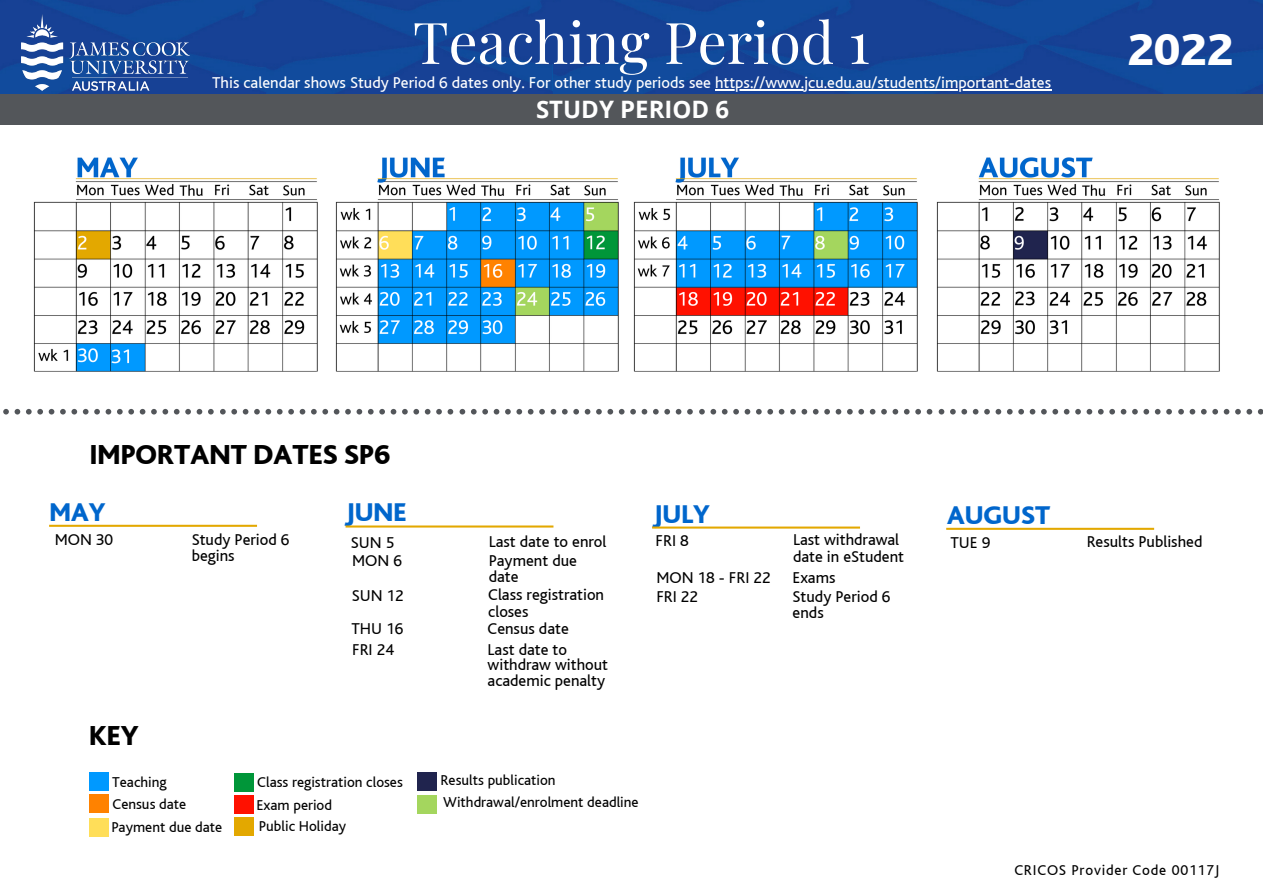
<style>
.page{position:relative;width:1263px;height:894px;background:#fff}
.page>*{position:absolute;margin:0;border:0;box-sizing:border-box;transform-origin:0 0}
.t1{font:57.45px "Playfair Display";color:#fff}
.t2{font:800 47.25px "Bliss";color:#fff}
.t3{font:800 28.95px "Bliss";color:#000}
.t4{font:800 27px "Bliss";color:#06c}
.t5{font:700 24px "Open Sans";color:#fff}
.t6{font:16.5px/16.2px "Bliss";color:#000}
.t7{font:16.5px "Bliss";color:#fff}
.t8{font:15px "Bliss";color:#000}
.t9{font:15px "Bliss";letter-spacing:.055em;color:#000}
</style>
<div class="page">
<img style="left:0;top:0;width:1263px;height:95px">
<div style="left:0;top:95px;width:1263px;height:30px;background:#53565a"></div>
<img style="left:22px;top:15px;width:167px;height:75px">
<svg style="left:3px;top:409px;width:211px;height:5px"></svg>
<svg style="left:220px;top:409px;width:233px;height:5px"></svg>
<svg style="left:460px;top:409px;width:233px;height:5px"></svg>
<svg style="left:699px;top:409px;width:233px;height:5px"></svg>
<svg style="left:939px;top:409px;width:233px;height:5px"></svg>
<svg style="left:1178px;top:409px;width:85px;height:5px"></svg>
<img style="left:34px;top:157px;width:284px;height:214px">
<img style="left:335px;top:157px;width:284px;height:214px">
<img style="left:634px;top:157px;width:284px;height:214px">
<img style="left:936px;top:157px;width:284px;height:214px">
<svg style="left:49px;top:524px;width:208px;height:2px"></svg>
<svg style="left:346px;top:525px;width:207px;height:2px"></svg>
<svg style="left:652px;top:526px;width:208px;height:2px"></svg>
<svg style="left:946px;top:527px;width:208px;height:2px"></svg>
<hr style="left:715px;top:89px;width:336px;height:1px;background:#fff">
<div style="left:90px;top:771px;width:19px;height:18px;background:#09f"></div>
<div style="left:234px;top:795px;width:20px;height:18px;background:#f10"></div>
<div style="left:418px;top:771px;width:19px;height:18px;background:#20244e"></div>
<div style="left:418px;top:794px;width:19px;height:18px;background:#a4d65e"></div>
<div style="left:89px;top:818px;width:19px;height:18px;background:#ffde59"></div>
<div style="left:89px;top:794px;width:19px;height:18px;background:#ff8200"></div>
<div style="left:234px;top:817px;width:20px;height:18px;background:#e3a800"></div>
<div style="left:234px;top:773px;width:20px;height:18px;background:#009639"></div>
<p class="t1" style="left:413px;top:2px;width:458px">Teaching Period 1</p>
<p class="t5" style="left:536px;top:92px;width:195px">STUDY PERIOD 6</p>
<p class="t7" style="left:212px;top:74px;width:840px">This calendar shows Study Period 6 dates only. For other study periods see https://www.jcu.edu.au/students/important-dates</p>
<p class="t2" style="left:1127px;top:25px;width:107px">2022</p>
<p class="t3" style="left:90px;top:439px;width:302px">IMPORTANT DATES SP6</p>
<p class="t4" style="left:50px;top:497px;width:58px">MAY</p>
<p class="t6" style="left:55px;top:531px;width:60px">MON 30</p>
<p class="t6" style="left:192px;top:531px;width:99px">Study Period 6 begins</p>
<p class="t3" style="left:89px;top:720px;width:51px">KEY</p>
<p class="t4" style="left:345px;top:498px;width:63px">JUNE</p>
<p class="t4" style="left:653px;top:499px;width:59px">JULY</p>
<p class="t6" style="left:351px;top:534px;width:45px">SUN 5</p>
<p class="t6" style="left:489px;top:534px;width:119px">Last date to enrol</p>
<p class="t6" style="left:489px;top:552px;width:90px">Payment due date</p>
<p class="t6" style="left:352px;top:553px;width:51px">MON 6</p>
<p class="t6" style="left:352px;top:587px;width:54px">SUN 12</p>
<p class="t6" style="left:488px;top:587px;width:117px">Class registration closes</p>
<p class="t6" style="left:351px;top:620px;width:54px">THU 16</p>
<p class="t6" style="left:488px;top:620px;width:83px">Census date</p>
<p class="t6" style="left:352px;top:641px;width:43px">FRI 24</p>
<p class="t6" style="left:488px;top:641px;width:122px;line-height:15.8px">Last date to withdraw without academic penalty</p>
<p class="t6" style="left:655px;top:532px;width:35px">FRI 8</p>
<p class="t6" style="left:793px;top:532px;width:113px">Last withdrawal date in eStudent</p>
<p class="t6" style="left:656px;top:569px;width:116px">MON 18 - FRI 22</p>
<p class="t6" style="left:793px;top:569px;width:44px">Exams</p>
<p class="t6" style="left:656px;top:588px;width:43px">FRI 22</p>
<p class="t6" style="left:793px;top:589px;width:99px;line-height:15.8px">Study Period 6 ends</p>
<p class="t8" style="left:112px;top:773px;width:56px">Teaching</p>
<p class="t8" style="left:112px;top:795px;width:75px">Census date</p>
<p class="t8" style="left:257px;top:796px;width:77px">Exam period</p>
<p class="t8" style="left:111px;top:818px;width:112px">Payment due date</p>
<p class="t8" style="left:257px;top:773px;width:147px">Class registration closes</p>
<p class="t8" style="left:259px;top:818px;width:89px">Public Holiday</p>
<p class="t8" style="left:441px;top:772px;width:117px">Results publication</p>
<p class="t8" style="left:443px;top:794px;width:197px">Withdrawal/enrolment deadline</p>
<p class="t4" style="left:947px;top:501px;width:105px">AUGUST</p>
<p class="t6" style="left:950px;top:534px;width:41px">TUE 9</p>
<p class="t6" style="left:1087px;top:533px;width:117px">Results Published</p>
<p class="t9" style="left:1014px;top:862px;width:207px">CRICOS Provider Code 00117J</p>
</div>
